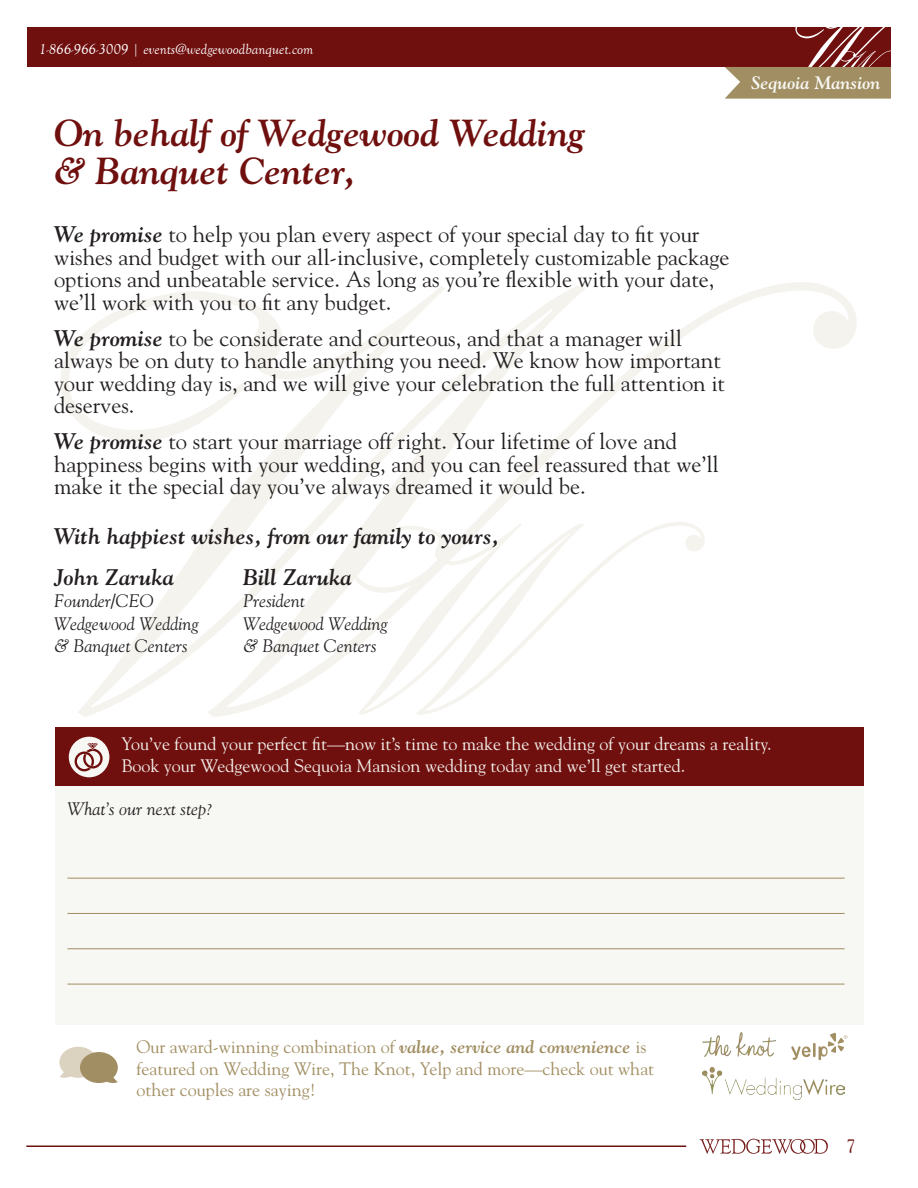
<style>
.page{position:relative;width:918px;height:1188px;background:#fff}
.page>*{position:absolute;margin:0;border:0;box-sizing:border-box;transform-origin:0 0}
.t1{font:italic 700 37.5px/37.5px "Goudy";color:#6f100f}
.t2{font:22.5px/22.5px "Goudy";color:#231f20}
.t3{font:italic 700 22.5px "Goudy";color:#231f20}
.t4{font:18px/21.6px "Goudy";color:#f3efe9}
.t5{font:18px/21.6px "Goudy";color:#a18e62}
.t6{font:italic 18px/22.5px "Goudy";color:#231f20}
.t7{font:italic 700 18px "Goudy";color:#f7f7f3}
.t8{font:18px "Goudy Std";color:#6f100f}
.t9{font:italic 15px "Goudy Old Style T";color:#fff}
.s1{font-weight:700;font-style:italic}
</style>
<div class="page">
<div style="left:27px;top:27px;width:864px;height:40px;background:#6f100f"></div>
<svg style="left:725px;top:27px;width:166px;height:72px"></svg>
<svg style="left:700px;top:1139px;width:128px;height:15px"></svg>
<hr style="left:26px;top:1146px;width:660px;height:1px;background:#6f100f">
<svg style="left:61px;top:282px;width:796px;height:435px"></svg>
<div style="left:55px;top:727px;width:808px;height:59px;background:#6f100f"></div>
<div style="left:55px;top:786px;width:808px;height:238px;background:#f7f7f3"></div>
<hr style="left:68px;top:878px;width:777px;height:1px;background:#a18e62">
<hr style="left:68px;top:913px;width:777px;height:1px;background:#a18e62">
<hr style="left:68px;top:949px;width:777px;height:1px;background:#a18e62">
<hr style="left:68px;top:984px;width:777px;height:1px;background:#a18e62">
<div style="left:69px;top:737px;width:40px;height:40px;background:#f7f7f3;border-radius:50%"></div>
<svg style="left:75px;top:743px;width:28px;height:29px"></svg>
<img style="left:702px;top:1067px;width:143px;height:33px">
<img style="left:702px;top:1033px;width:74px;height:24px">
<hr style="left:813px;top:1043px;width:3px;height:14px;background:#a18e62">
<svg style="left:791px;top:1046px;width:20px;height:14px"></svg>
<svg style="left:819px;top:1033px;width:28px;height:27px"></svg>
<div style="left:59px;top:1047px;width:38px;height:31px;background:#dbd2c0;border-radius:50%"></div>
<svg style="left:59px;top:1065px;width:21px;height:13px"></svg>
<div style="left:80px;top:1052px;width:38px;height:31px;background:#a18e62;border-radius:50%"></div>
<svg style="left:101px;top:1070px;width:17px;height:13px"></svg>
<p class="t9" style="left:39px;top:41px;width:276px">1-866-966-3009 | events@wedgewoodbanquet.com</p>
<p class="t1" style="left:54px;top:114px;width:533px">On behalf of Wedgewood Wedding &amp; Banquet Center,</p>
<p class="t2" style="left:54px;top:222px;width:677px"><span class="s1">We promise</span> to help you plan every aspect of your special day to fit your wishes and budget with our all-inclusive, completely customizable package options and unbeatable service. As long as you’re flexible with your date, we’ll work with you to fit any budget.</p>
<p class="t2" style="left:54px;top:326px;width:673px"><span class="s1">We promise</span> to be considerate and courteous, and that a manager will always be on duty to handle anything you need. We know how important your wedding day is, and we will give your celebration the full attention it deserves.</p>
<p class="t2" style="left:54px;top:429px;width:666px"><span class="s1">We promise</span> to start your marriage off right. Your lifetime of love and happiness begins with your wedding, and you can feel reassured that we’ll make it the special day you’ve always dreamed it would be.</p>
<p class="t3" style="left:54px;top:522px;width:447px">With happiest wishes, from our family to yours,</p>
<p class="t3" style="left:54px;top:563px;width:122px">John Zaruka</p>
<p class="t6" style="left:54px;top:589px;width:146px">Founder/CEO<br>Wedgewood Wedding &amp; Banquet Centers</p>
<p class="t3" style="left:243px;top:563px;width:110px">Bill Zaruka</p>
<p class="t6" style="left:243px;top:589px;width:146px">President<br>Wedgewood Wedding &amp; Banquet Centers</p>
<p class="t7" style="left:752px;top:72px;width:131px">Sequoia Mansion</p>
<p class="t4" style="left:122px;top:733px;width:652px">You’ve found your perfect fit—now it’s time to make the wedding of your dreams a reality.<br>Book your Wedgewood Sequoia Mansion wedding today and we’ll get started.</p>
<p class="t6" style="left:68px;top:798px;width:147px">What’s our next step?</p>
<p class="t5" style="left:136px;top:1036px;width:519px">Our award-winning combination of <span class="s1">value, service and convenience</span> is featured on Wedding Wire, The Knot, Yelp and more—check out what other couples are saying!</p>
<p class="t8" style="left:847px;top:1135px;width:10px">7</p>
</div>
